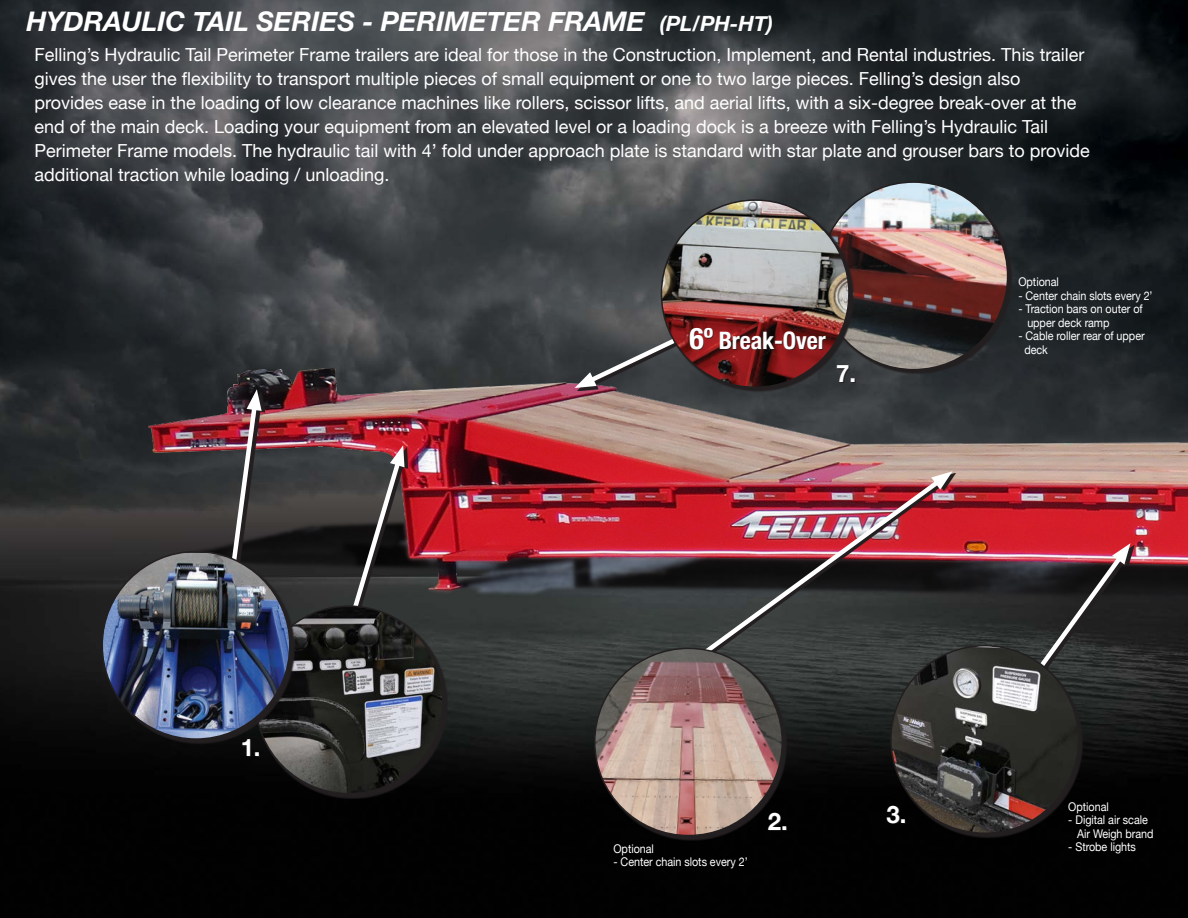
<style>
.page{position:relative;width:1188px;height:918px;background:#fff}
.page>*{position:absolute;margin:0;border:0;box-sizing:border-box;transform-origin:0 0}
.t1{font:italic 700 27px "Helvetica Neue";color:#fff}
.t2{font:700 condensed 24px "Helvetica Neue";letter-spacing:-.005em;color:#fff}
.t3{font:700 24px "Helvetica Neue";color:#fff}
.t4{font:18px/24px "Helvetica Neue";color:#fff}
.t5{font:12px "Helvetica Neue";letter-spacing:-.005em;color:#fff;scale:.9 1}
.s1{font-size:21px}
.s2{font-size:30px}
</style>
<div class="page">
<img style="left:0;top:0;width:1188px;height:918px">
<div style="left:888px;top:807px;width:18px;height:17px;background:#231f20;opacity:.75"></div>
<img style="left:108px;top:322px;width:1080px;height:323px">
<svg style="left:965px;top:543px;width:166px;height:226px;background:#3f2f31"></svg>
<img style="left:662px;top:472px;width:287px;height:214px">
<svg style="left:931px;top:471px;width:22px;height:19px"></svg>
<svg style="left:405px;top:447px;width:3px;height:161px"></svg>
<svg style="left:340px;top:445px;width:65px;height:163px;background:#463f40"></svg>
<svg style="left:892px;top:647px;width:192px;height:191px;background:#1d1d1d"></svg>
<img style="left:891px;top:646px;width:187px;height:187px;border-radius:94px">
<svg style="left:257px;top:608px;width:191px;height:191px;background:#171818"></svg>
<img style="left:255px;top:606px;width:188px;height:188px;border-radius:94px">
<svg style="left:596px;top:650px;width:191px;height:191px;background:#1c1d1d"></svg>
<img style="left:595px;top:648px;width:187px;height:188px;border-radius:94px">
<div style="left:769px;top:814px;width:18px;height:17px;background:#231f20;opacity:.75"></div>
<svg style="left:821px;top:184px;width:192px;height:191px;background:#272a2d"></svg>
<img style="left:820px;top:182px;width:188px;height:188px;border-radius:94px">
<svg style="left:575px;top:300px;width:88px;height:89px;background:#515355"></svg>
<svg style="left:663px;top:202px;width:191px;height:191px;background:#3f3d40"></svg>
<img style="left:661px;top:200px;width:188px;height:187px;border-radius:94px">
<svg style="left:262px;top:391px;width:3px;height:162px"></svg>
<img style="left:220px;top:389px;width:42px;height:164px">
<div style="left:243px;top:741px;width:17px;height:16px;background:#231f20;opacity:.75"></div>
<svg style="left:104px;top:553px;width:191px;height:191px;background:#262525"></svg>
<img style="left:102px;top:553px;width:188px;height:186px">
<div style="left:838px;top:366px;width:18px;height:17px;background:#231f20;opacity:.75"></div>
<div style="left:691px;top:328px;width:136px;height:22px;background:#231f20;opacity:.75"></div>
<p class="t1" style="left:26px;top:0;width:748px">HYDRAULIC TAIL SERIES - PERIMETER FRAME <span class="s1">(PL/PH-HT)</span></p>
<p class="t4" style="left:34px;top:44px;width:1057px">Felling’s Hydraulic Tail Perimeter Frame trailers are ideal for those in the Construction, Implement, and Rental industries. This trailer gives the user the flexibility to transport multiple pieces of small equipment or one to two large pieces. Felling’s design also provides ease in the loading of low clearance machines like rollers, scissor lifts, and aerial lifts, with a six-degree break-over at the end of the main deck. Loading your equipment from an elevated level or a loading dock is a breeze with Felling’s Hydraulic Tail Perimeter Frame models. The hydraulic tail with 4’ fold under approach plate is standard with star plate and grouser bars to provide additional traction while loading / unloading.</p>
<p class="t3" style="left:241px;top:729px;width:21px">1.</p>
<p class="t2" style="left:689px;top:320px;width:138px"><span class="s2">6º</span> Break-Over</p>
<p class="t3" style="left:836px;top:355px;width:21px">7.</p>
<p class="t5" style="left:1018px;top:273px;width:47px">Optional</p>
<p class="t5" style="left:1018px;top:287px;width:151px">- Center chain slots every 2’</p>
<p class="t5" style="left:1018px;top:300px;width:140px">- Traction bars on outer of</p>
<p class="t5" style="left:1027px;top:314px;width:93px">upper deck ramp</p>
<p class="t5" style="left:1018px;top:327px;width:142px">- Cable roller rear of upper</p>
<p class="t5" style="left:1024px;top:341px;width:28px">deck</p>
<p class="t5" style="left:613px;top:840px;width:47px">Optional</p>
<p class="t5" style="left:613px;top:853px;width:151px">- Center chain slots every 2’</p>
<p class="t3" style="left:768px;top:803px;width:21px">2.</p>
<p class="t3" style="left:886px;top:795px;width:21px">3.</p>
<p class="t5" style="left:1068px;top:798px;width:47px">Optional</p>
<p class="t5" style="left:1068px;top:811px;width:90px">- Digital air scale</p>
<p class="t5" style="left:1077px;top:825px;width:86px">Air Weigh brand</p>
<p class="t5" style="left:1068px;top:838px;width:77px">- Strobe lights</p>
</div>
